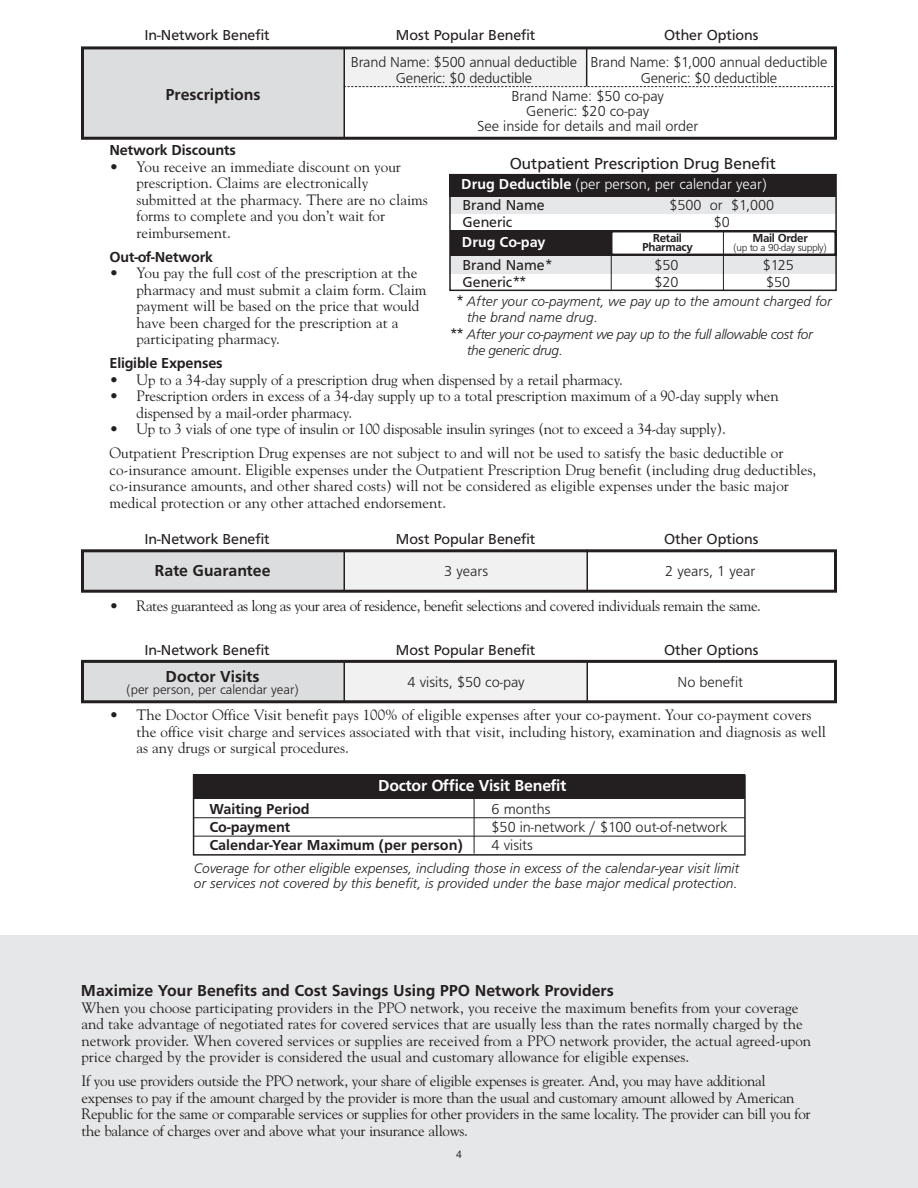
<style>
.page{position:relative;width:918px;height:1188px;background:#fff}
.page>*{position:absolute;margin:0;border:0;box-sizing:border-box;transform-origin:0 0}
.t1{font:500 16.5px "Frutus T";color:#231f20}
.t2{font:16.5px "Frutus T";color:#231f20}
.t3{font:500 16.5px "Frutus T";letter-spacing:-.01em;color:#fff}
.t4{font:15px/16.5px "Goudy";color:#231f20}
.t5{font:15px/16.5px "Goudy";letter-spacing:-.02em;color:#231f20}
.t6{font:300 15px/16.5px "Frutus T";letter-spacing:-.01em;color:#231f20;text-align:center}
.t7{font:15px "Frutus T";color:#231f20}
.t8{font:500 15px "Frutus T";letter-spacing:-.005em;color:#231f20}
.t9{font:15px "Goudy";letter-spacing:-.03em;color:#231f20}
.t10{font:300 15px "Frutus T";color:#fff}
.t11{font:500 15px "Frutus T";color:#fff}
.t12{font:italic 300 14.25px/15px "Frutus T";color:#231f20}
.t13{font:italic 300 14.25px "Frutus T";letter-spacing:-.025em;color:#231f20}
.t14{font:300 13.5px "Frutus T";color:#231f20}
.t15{font:500 12px "Frutus T";letter-spacing:-.025em;color:#231f20}
.t16{font:300 10.5px "Frutus T";letter-spacing:-.025em;color:#231f20}
.t17{font:10.5px "Helvetica Neue";color:#231f20}
.s1{font-weight:500}
.s2{font-weight:400;font-style:normal;font-size:15px}
</style>
<div class="page">
<div style="left:0;top:935px;width:918px;height:253px;background:#e6e7e8"></div>
<div style="left:81px;top:49px;width:263px;height:90px;background:#dcddde"></div>
<div style="left:344px;top:49px;width:243px;height:37px;background:#f1f1f2"></div>
<div style="left:81px;top:46px;width:756px;height:94px;border:3px solid #231f20"></div>
<hr style="left:344px;top:49px;width:1px;height:89px;background:#231f20">
<hr style="left:586px;top:49px;width:1px;height:37px;background:#231f20">
<svg style="left:345px;top:86px;width:488px;height:1px"></svg>
<div style="left:450px;top:255px;width:386px;height:19px;background:#e6e7e8"></div>
<div style="left:450px;top:197px;width:386px;height:17px;background:#e6e7e8"></div>
<div style="left:449px;top:174px;width:388px;height:117px;border:2px solid #231f20"></div>
<div style="left:449px;top:174px;width:387px;height:23px;background:#231f20"></div>
<div style="left:450px;top:231px;width:386px;height:25px;background:#231f20"></div>
<div style="left:612px;top:232px;width:223px;height:22px;background:#fff"></div>
<div style="left:611px;top:231px;width:225px;height:24px;border:2px solid #231f20"></div>
<hr style="left:723px;top:231px;width:1px;height:59px;background:#231f20">
<hr style="left:611px;top:231px;width:1px;height:59px;background:#231f20">
<div style="left:81px;top:551px;width:263px;height:40px;background:#dcddde"></div>
<div style="left:344px;top:551px;width:243px;height:40px;background:#f1f1f2"></div>
<div style="left:81px;top:549px;width:756px;height:44px;border:3px solid #231f20"></div>
<hr style="left:344px;top:552px;width:1px;height:39px;background:#231f20">
<hr style="left:586px;top:549px;width:2px;height:43px;background:#231f20">
<div style="left:81px;top:662px;width:263px;height:39px;background:#dcddde"></div>
<div style="left:344px;top:662px;width:243px;height:39px;background:#f1f1f2"></div>
<div style="left:81px;top:660px;width:756px;height:43px;border:3px solid #231f20"></div>
<hr style="left:344px;top:662px;width:1px;height:39px;background:#231f20">
<hr style="left:586px;top:660px;width:2px;height:42px;background:#231f20">
<div style="left:193px;top:775px;width:553px;height:81px;border:2px solid #231f20"></div>
<div style="left:194px;top:775px;width:551px;height:24px;background:#231f20"></div>
<hr style="left:194px;top:817px;width:551px;height:1px;background:#231f20">
<hr style="left:194px;top:836px;width:551px;height:1px;background:#231f20">
<hr style="left:474px;top:799px;width:1px;height:55px;background:#231f20">
<p class="t7" style="left:144px;top:28px;width:127px">In-Network Benefit</p>
<p class="t7" style="left:396px;top:28px;width:141px">Most Popular Benefit</p>
<p class="t7" style="left:664px;top:28px;width:96px">Other Options</p>
<p class="t1" style="left:165px;top:87px;width:97px">Prescriptions</p>
<p class="t6" style="left:351px;top:54px;width:228px">Brand Name: $500 annual deductible<br>Generic: $0 deductible</p>
<p class="t6" style="left:590px;top:55px;width:239px">Brand Name: $1,000 annual deductible<br>Generic: $0 deductible</p>
<p class="t6" style="left:477px;top:90px;width:223px;line-height:15px">Brand Name: $50 co-pay<br>Generic: $20 co-pay<br>See inside for details and mail order</p>
<p class="t8" style="left:110px;top:144px;width:128px">Network Discounts</p>
<p class="t4" style="left:136px;top:159px;width:293px;text-indent:-27px">• You receive an immediate discount on your prescription. Claims are electronically submitted at the pharmacy. There are no claims forms to complete and you don’t wait for reimbursement.</p>
<p class="t8" style="left:110px;top:250px;width:105px">Out-of-Network</p>
<p class="t4" style="left:136px;top:266px;width:292px;text-indent:-27px">• You pay the full cost of the prescription at the pharmacy and must submit a claim form. Claim payment will be based on the price that would have been charged for the prescription at a participating pharmacy.</p>
<p class="t8" style="left:110px;top:357px;width:115px">Eligible Expenses</p>
<p class="t4" style="left:110px;top:372px;width:515px">• Up to a 34-day supply of a prescription drug when dispensed by a retail pharmacy.</p>
<p class="t4" style="left:136px;top:389px;width:644px;text-indent:-27px">• Prescription orders in excess of a 34-day supply up to a total prescription maximum of a 90-day supply when dispensed by a mail-order pharmacy.</p>
<p class="t4" style="left:110px;top:418px;width:675px;line-height:24px">• Up to 3 vials of one type of insulin or 100 disposable insulin syringes (not to exceed a 34-day supply).<br>Outpatient Prescription Drug expenses are not subject to and will not be used to satisfy the basic deductible or</p>
<p class="t4" style="left:110px;top:462px;width:708px">co-insurance amount. Eligible expenses under the Outpatient Prescription Drug benefit (including drug deductibles, co-insurance amounts, and other shared costs) will not be considered as eligible expenses under the basic major medical protection or any other attached endorsement.</p>
<p class="t2" style="left:510px;top:156px;width:268px">Outpatient Prescription Drug Benefit</p>
<p class="t7" style="left:463px;top:199px;width:84px">Brand Name</p>
<p class="t6" style="left:669px;top:198px;width:106px">$500 or $1,000</p>
<p class="t7" style="left:463px;top:215px;width:51px">Generic</p>
<p class="t6" style="left:714px;top:214px;width:18px">$0</p>
<p class="t7" style="left:463px;top:259px;width:92px">Brand Name*</p>
<p class="t6" style="left:654px;top:258px;width:26px">$50</p>
<p class="t6" style="left:763px;top:258px;width:33px">$125</p>
<p class="t7" style="left:463px;top:275px;width:66px">Generic**</p>
<p class="t6" style="left:654px;top:274px;width:26px">$20</p>
<p class="t6" style="left:766px;top:274px;width:26px">$50</p>
<p class="t10" style="left:461px;top:177px;width:307px"><span class="s1">Drug Deductible</span> (per person, per calendar year)</p>
<p class="t15" style="left:653px;top:233px;width:31px">Retail</p>
<p class="t15" style="left:752px;top:233px;width:57px">Mail Order</p>
<p class="t15" style="left:642px;top:242px;width:52px">Pharmacy</p>
<p class="t16" style="left:734px;top:243px;width:95px">(up to a 90-day supply)</p>
<p class="t11" style="left:462px;top:235px;width:85px">Drug Co-pay</p>
<p class="t12" style="left:456px;top:295px;width:377px"><span class="s2">*</span> After your co-payment, we pay up to the amount charged for</p>
<p class="t12" style="left:467px;top:311px;width:132px">the brand name drug.</p>
<p class="t13" style="left:450px;top:328px;width:365px"><span class="s2">**</span> After your co-payment we pay up to the full allowable cost for</p>
<p class="t13" style="left:467px;top:345px;width:97px">the generic drug.</p>
<p class="t7" style="left:144px;top:533px;width:127px">In-Network Benefit</p>
<p class="t7" style="left:396px;top:533px;width:141px">Most Popular Benefit</p>
<p class="t7" style="left:664px;top:533px;width:96px">Other Options</p>
<p class="t1" style="left:155px;top:564px;width:117px">Rate Guarantee</p>
<p class="t6" style="left:444px;top:564px;width:45px">3 years</p>
<p class="t6" style="left:665px;top:564px;width:92px">2 years, 1 year</p>
<p class="t9" style="left:110px;top:600px;width:653px">• Rates guaranteed as long as your area of residence, benefit selections and covered individuals remain the same.</p>
<p class="t7" style="left:144px;top:643px;width:127px">In-Network Benefit</p>
<p class="t7" style="left:396px;top:643px;width:141px">Most Popular Benefit</p>
<p class="t7" style="left:664px;top:643px;width:96px">Other Options</p>
<p class="t1" style="left:166px;top:669px;width:96px">Doctor Visits</p>
<p class="t14" style="left:127px;top:683px;width:173px">(per person, per calendar year)</p>
<p class="t6" style="left:408px;top:674px;width:119px">4 visits, $50 co-pay</p>
<p class="t6" style="left:678px;top:674px;width:67px">No benefit</p>
<p class="t4" style="left:136px;top:708px;width:691px;text-indent:-27px">• The Doctor Office Visit benefit pays 100% of eligible expenses after your co-payment. Your co-payment covers the office visit charge and services associated with that visit, including history, examination and diagnosis as well as any drugs or surgical procedures.</p>
<p class="t3" style="left:378px;top:778px;width:190px">Doctor Office Visit Benefit</p>
<p class="t8" style="left:209px;top:803px;width:102px">Waiting Period</p>
<p class="t6" style="left:492px;top:802px;width:60px">6 months</p>
<p class="t8" style="left:209px;top:821px;width:83px">Co-payment</p>
<p class="t6" style="left:492px;top:820px;width:237px">$50 in-network / $100 out-of-network</p>
<p class="t8" style="left:209px;top:839px;width:255px">Calendar-Year Maximum (per person)</p>
<p class="t6" style="left:492px;top:838px;width:43px">4 visits</p>
<p class="t12" style="left:194px;top:862px;width:547px">Coverage for other eligible expenses, including those in excess of the calendar-year visit limit or services not covered by this benefit, is provided under the base major medical protection.</p>
<p class="t1" style="left:81px;top:984px;width:535px">Maximize Your Benefits and Cost Savings Using PPO Network Providers</p>
<p class="t4" style="left:81px;top:1001px;width:731px">When you choose participating providers in the PPO network, you receive the maximum benefits from your coverage and take advantage of negotiated rates for covered services that are usually less than the rates normally charged by the network provider. When covered services or supplies are received from a PPO network provider, the actual agreed-upon price charged by the provider is considered the usual and customary allowance for eligible expenses.</p>
<p class="t5" style="left:81px;top:1074px;width:731px">If you use providers outside the PPO network, your share of eligible expenses is greater. And, you may have additional expenses to pay if the amount charged by the provider is more than the usual and customary amount allowed by American Republic for the same or comparable services or supplies for other providers in the same locality. The provider can bill you for the balance of charges over and above what your insurance allows.</p>
<p class="t17" style="left:456px;top:1151px;width:7px">4</p>
</div>
